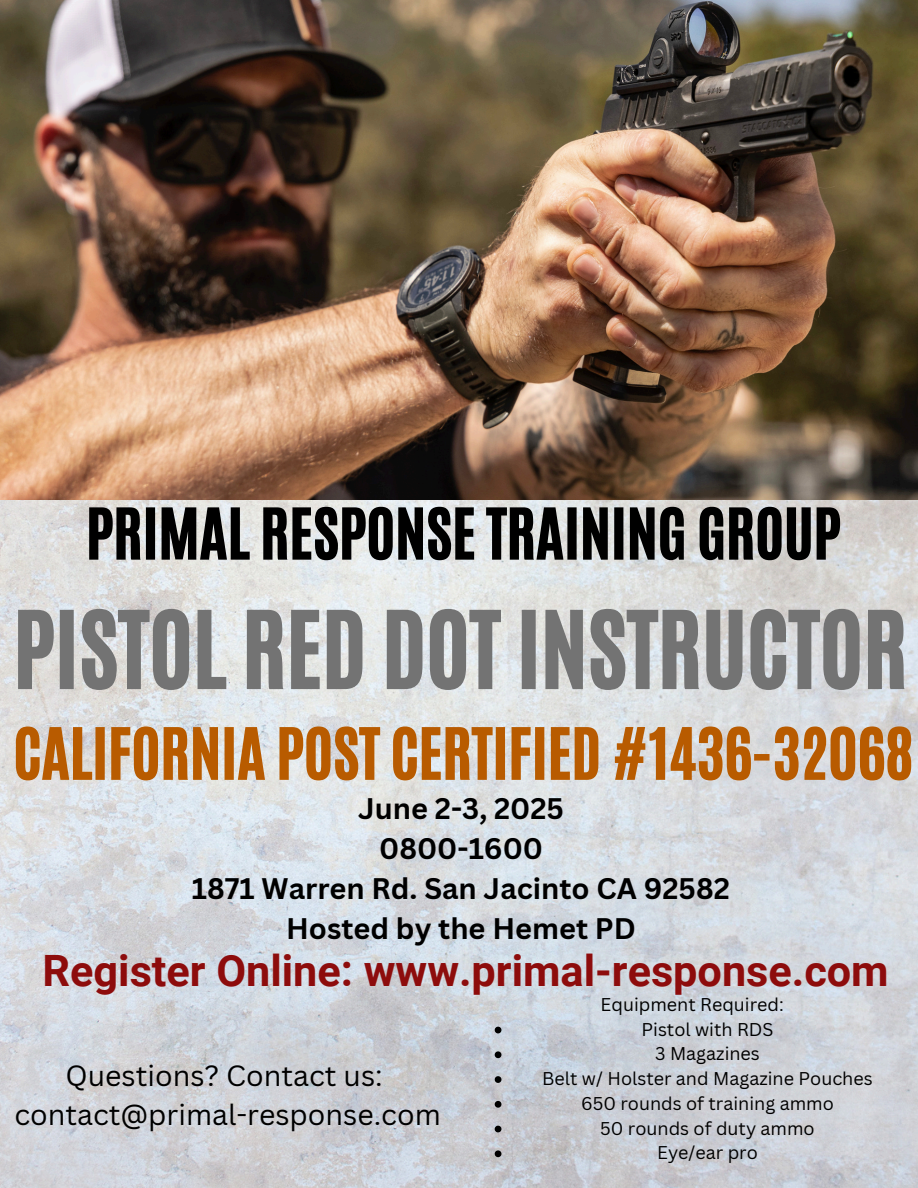
<style>
.page{position:relative;width:918px;height:1188px;background:#fff}
.page>*{position:absolute;margin:0;border:0;box-sizing:border-box;transform-origin:0 0}
.t1{font:89.7px "CA Generated";color:#737373}
.t2{font:59.7px "CA Generated";color:#b85b00}
.t3{font:59.1px "CA Generated";color:#000}
.t4{font:700 43.2px "Roboto";color:#8d0c0c}
.t5{font:700 28.95px/39.9px "Canva Sans";color:#000;text-align:center}
.t6{font:28.5px/39.3px "Canva Sans";color:#000;text-align:center}
.t7{font:18px "Canva Sans";color:#000}
</style>
<div class="page">
<img style="left:0;top:499px;width:918px;height:689px">
<img style="left:0;top:0;width:918px;height:499px">
<svg style="left:495px;top:1027px;width:6px;height:6px"></svg>
<svg style="left:495px;top:1051px;width:6px;height:7px"></svg>
<svg style="left:495px;top:1076px;width:6px;height:7px"></svg>
<svg style="left:495px;top:1101px;width:6px;height:7px"></svg>
<svg style="left:495px;top:1126px;width:6px;height:6px"></svg>
<svg style="left:495px;top:1150px;width:6px;height:7px"></svg>
<h3 class="t3" style="left:86px;top:491px;width:756px">PRIMAL RESPONSE TRAINING GROUP</h3>
<h1 class="t1" style="left:13px;top:585px;width:896px">PISTOL RED DOT INSTRUCTOR</h1>
<h1 class="t2" style="left:13px;top:711px;width:901px">CALIFORNIA POST CERTIFIED #1436-32068</h1>
<h2 class="t5" style="left:192px;top:788px;width:539px">June 2-3, 2025<br>0800-1600<br>1871 Warren Rd. San Jacinto CA 92582<br>Hosted by the Hemet PD</h2>
<h1 class="t4" style="left:43px;top:945px;width:848px">Register Online: www.primal-response.com</h1>
<p class="t6" style="left:14px;top:1055px;width:428px">Questions? Contact us: contact@primal-response.com</p>
<p class="t7" style="left:601px;top:992px;width:185px">Equipment Required:</p>
<p class="t7" style="left:642px;top:1016px;width:134px">Pistol with RDS</p>
<p class="t7" style="left:655px;top:1041px;width:106px">3 Magazines</p>
<p class="t7" style="left:542px;top:1066px;width:332px">Belt w/ Holster and Magazine Pouches</p>
<p class="t7" style="left:581px;top:1091px;width:254px">650 rounds of training ammo</p>
<p class="t7" style="left:600px;top:1115px;width:216px">50 rounds of duty ammo</p>
<p class="t7" style="left:657px;top:1140px;width:102px">Eye/ear pro</p>
</div>
